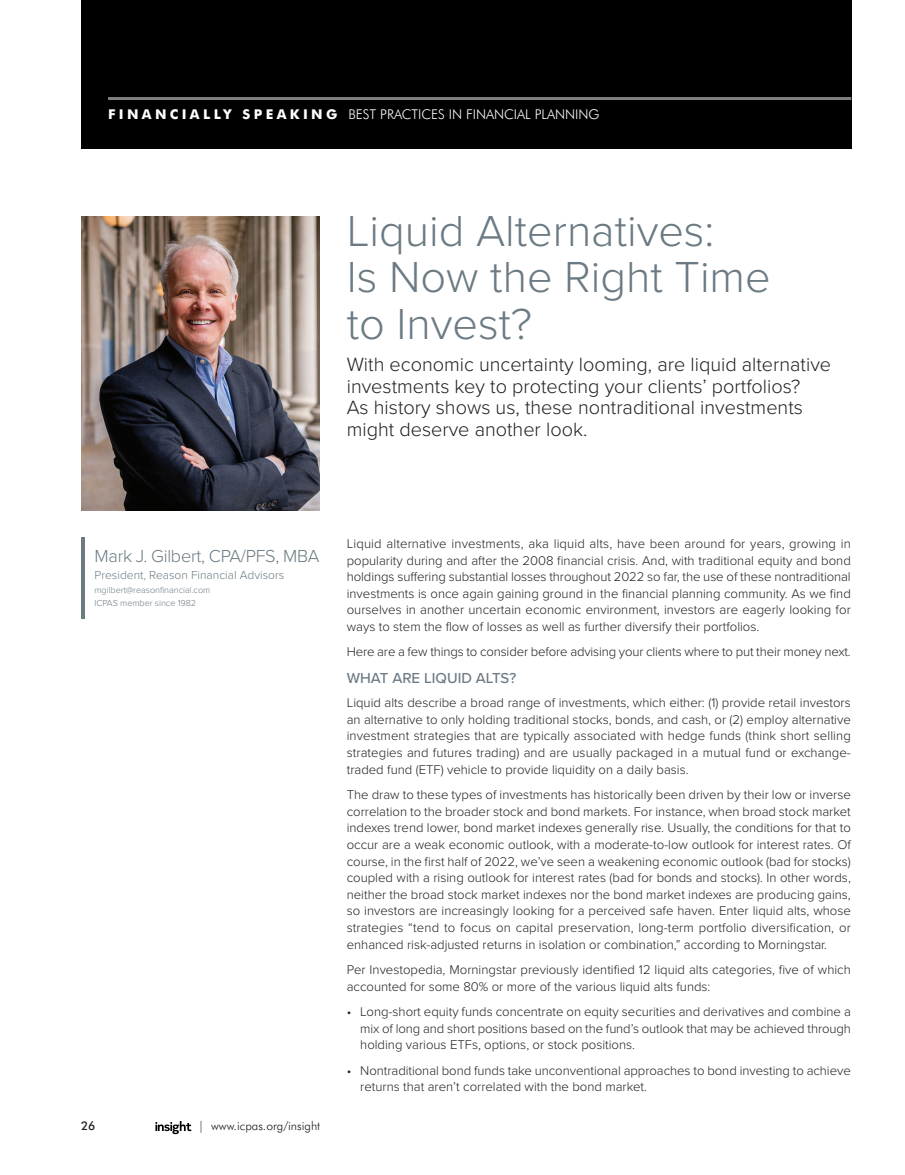
<style>
.page{position:relative;width:905px;height:1175px;background:#fff}
.page>*{position:absolute;margin:0;border:0;box-sizing:border-box;transform-origin:0 0}
.t1{font:300 45px/46.5px "Proxima Nova";color:#6b7a83}
.t2{font:300 19.8px/21.3px "Proxima Nova";color:#231f20}
.t3{font:300 18px "Proxima Nova";letter-spacing:-.01em;color:#6b7a83}
.t4{font:500 15px "Proxima Nova";color:#6b7a83}
.t5{font:300 13.5px "Futura BT";color:#fff}
.t6{font:300 13.2px/16.6px "Proxima Nova";color:#231f20;text-align:justify}
.t7{font:300 12px "Proxima Nova";color:#6b7a83}
.t8{font:300 12px "Futura BT";color:#231f20}
.t9{font:500 12px "Futura BT";color:#231f20}
.t10{font:300 9px "Proxima Nova";color:#6b7a83}
.s1{font-weight:700}
</style>
<div class="page">
<div style="left:81px;top:0;width:770px;height:148px;background:#000"></div>
<svg style="left:155px;top:1121px;width:36px;height:13px"></svg>
<img style="left:81px;top:216px;width:238px;height:294px">
<hr style="left:108px;top:97px;width:743px;height:3px;background:#7f7f7f">
<hr style="left:81px;top:537px;width:3px;height:81px;background:#6b7a83">
<p class="t5" style="left:108px;top:108px;width:493px"><span class="s1">F I N A N C I A L LY S P E A K I N G</span> BEST PRACTICES IN FINANCIAL PLANNING</p>
<p class="t1" style="left:347px;top:212px;width:425px">Liquid Alternatives:<br>Is Now the Right Time to Invest?</p>
<p class="t2" style="left:347px;top:356px;width:486px">With economic uncertainty looming, are liquid alternative investments key to protecting your clients’ portfolios?<br>As history shows us, these nontraditional investments might deserve another look.</p>
<p class="t3" style="left:94px;top:550px;width:226px">Mark J. Gilbert, CPA/PFS, MBA</p>
<p class="t7" style="left:94px;top:571px;width:191px">President, Reason Financial Advisors</p>
<p class="t10" style="left:94px;top:587px;width:117px">mgilbert@reasonfinancial.com</p>
<p class="t10" style="left:94px;top:600px;width:103px">ICPAS member since 1982</p>
<p class="t9" style="left:81px;top:1118px;width:16px">26</p>
<p class="t8" style="left:198px;top:1120px;width:123px">| www.icpas.org/insight</p>
<p class="t6" style="left:347px;top:536px;width:505px">Liquid alternative investments, aka liquid alts, have been around for years, growing in popularity during and after the 2008 financial crisis. And, with traditional equity and bond holdings suffering substantial losses throughout 2022 so far, the use of these nontraditional investments is once again gaining ground in the financial planning community. As we find ourselves in another uncertain economic environment, investors are eagerly looking for ways to stem the flow of losses as well as further diversify their portfolios.</p>
<p class="t6" style="left:347px;top:645px;width:505px">Here are a few things to consider before advising your clients where to put their money next.</p>
<p class="t4" style="left:347px;top:672px;width:171px">WHAT ARE LIQUID ALTS?</p>
<p class="t6" style="left:347px;top:695px;width:505px">Liquid alts describe a broad range of investments, which either: (1) provide retail investors an alternative to only holding traditional stocks, bonds, and cash, or (2) employ alternative investment strategies that are typically associated with hedge funds (think short selling strategies and futures trading) and are usually packaged in a mutual fund or exchange&shy;traded fund (ETF) vehicle to provide liquidity on a daily basis.</p>
<p class="t6" style="left:347px;top:787px;width:505px">The draw to these types of investments has historically been driven by their low or inverse correlation to the broader stock and bond markets. For instance, when broad stock market indexes trend lower, bond market indexes generally rise. Usually, the conditions for that to occur are a weak economic outlook, with a moderate-to-low outlook for interest rates. Of course, in the first half of 2022, we’ve seen a weakening economic outlook (bad for stocks) coupled with a rising outlook for interest rates (bad for bonds and stocks). In other words, neither the broad stock market indexes nor the bond market indexes are producing gains, so investors are increasingly looking for a perceived safe haven. Enter liquid alts, whose strategies “tend to focus on capital preservation, long-term portfolio diversification, or enhanced risk-adjusted returns in isolation or combination,” according to Morningstar.</p>
<p class="t6" style="left:347px;top:962px;width:505px">Per Investopedia, Morningstar previously identified 12 liquid alts categories, five of which accounted for some 80% or more of the various liquid alts funds:</p>
<p class="t6" style="left:360px;top:1004px;width:492px;text-indent:-14px">• Long-short equity funds concentrate on equity securities and derivatives and combine a mix of long and short positions based on the fund’s outlook that may be achieved through holding various ETFs, options, or stock positions.</p>
<p class="t6" style="left:360px;top:1063px;width:492px;text-indent:-14px">• Nontraditional bond funds take unconventional approaches to bond investing to achieve returns that aren’t correlated with the bond market.</p>
</div>
